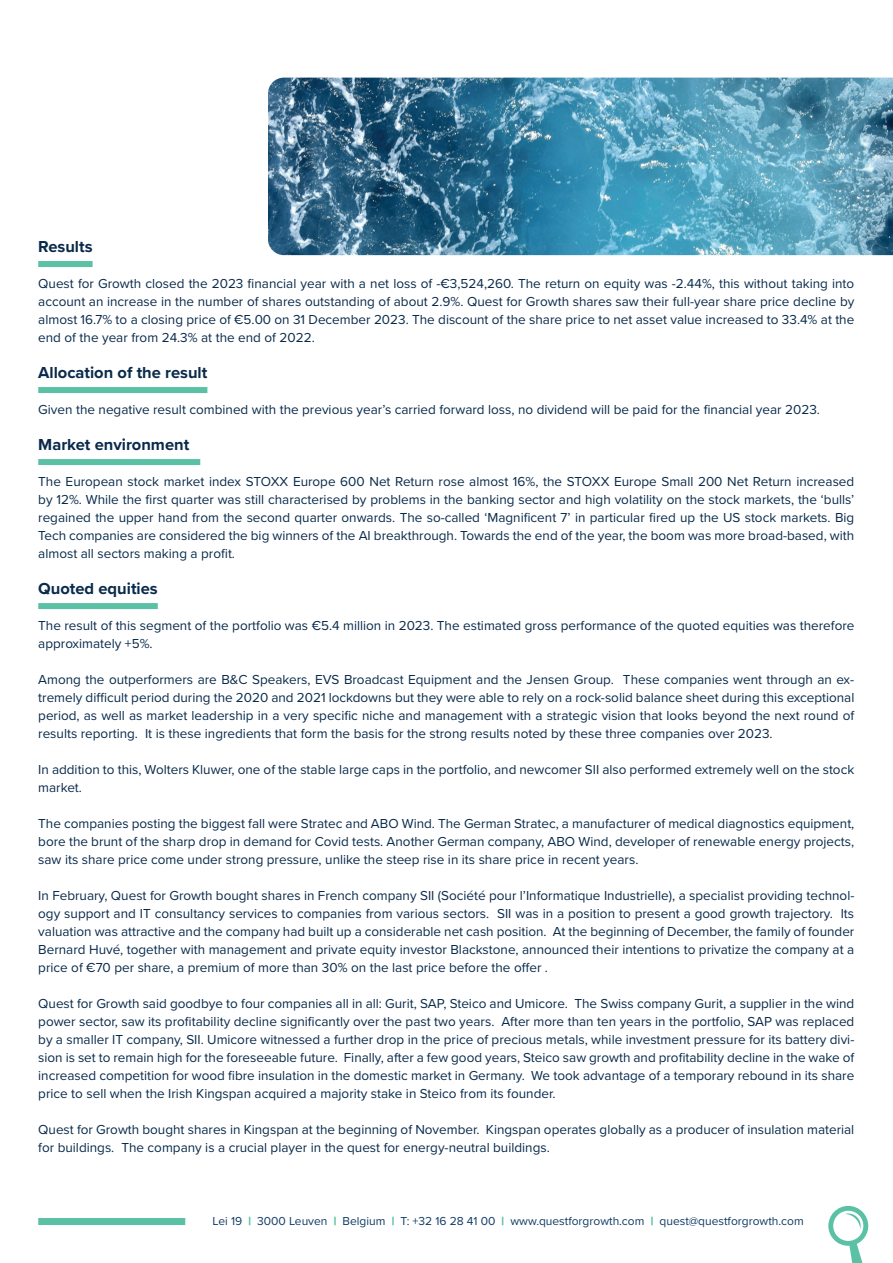
<style>
.page{position:relative;width:893px;height:1263px;background:#fff}
.page>*{position:absolute;margin:0;border:0;box-sizing:border-box;transform-origin:0 0}
.t1{font:700 16.5px "Proxima Nova";color:#092a4a}
.t2{font:13.5px/18px "Proxima Nova";color:#092a4a;text-align:justify}
.t3{font:12px "Proxima Nova";color:#0f3b63}
.s1{font-weight:900;color:#5ac1a4}
</style>
<div class="page">
<div style="left:38px;top:1218px;width:147px;height:7px;background:#5ac1a4"></div>
<svg style="left:828px;top:1206px;width:40px;height:57px"></svg>
<div style="left:38px;top:261px;width:55px;height:6px;background:#5ac1a4"></div>
<div style="left:38px;top:387px;width:169px;height:6px;background:#5ac1a4"></div>
<div style="left:38px;top:459px;width:162px;height:6px;background:#5ac1a4"></div>
<div style="left:38px;top:603px;width:120px;height:6px;background:#5ac1a4"></div>
<img style="left:268px;top:78px;width:625px;height:177px">
<p class="t1" style="left:38px;top:234px;width:56px">Results</p>
<p class="t2" style="left:38px;top:274px;width:818px">Quest for Growth closed the 2023 financial year with a net loss of -€3,524,260. The return on equity was -2.44%, this without taking into account an increase in the number of shares outstanding of about 2.9%. Quest for Growth shares saw their full-year share price decline by almost 16.7% to a closing price of €5.00 on 31 December 2023. The discount of the share price to net asset value increased to 33.4% at the end of the year from 24.3% at the end of 2022.</p>
<p class="t1" style="left:38px;top:360px;width:171px">Allocation of the result</p>
<p class="t2" style="left:38px;top:400px;width:783px">Given the negative result combined with the previous year’s carried forward loss, no dividend will be paid for the financial year 2023.</p>
<p class="t1" style="left:38px;top:432px;width:153px">Market environment</p>
<p class="t2" style="left:38px;top:472px;width:818px">The European stock market index STOXX Europe 600 Net Return rose almost 16%, the STOXX Europe Small 200 Net Return increased by 12%. While the first quarter was still characterised by problems in the banking sector and high volatility on the stock markets, the ‘bulls’ regained the upper hand from the second quarter onwards. The so-called ‘Magnificent 7’ in particular fired up the US stock markets. Big Tech companies are considered the big winners of the AI breakthrough. Towards the end of the year, the boom was more broad-based, with almost all sectors making a profit.</p>
<p class="t1" style="left:38px;top:576px;width:121px">Quoted equities</p>
<p class="t2" style="left:38px;top:616px;width:818px">The result of this segment of the portfolio was €5.4 million in 2023. The estimated gross performance of the quoted equities was therefore approximately +5%.</p>
<p class="t2" style="left:38px;top:670px;width:818px">Among the outperformers are B&amp;C Speakers, EVS Broadcast Equipment and the Jensen Group. These companies went through an ex&shy;tremely difficult period during the 2020 and 2021 lockdowns but they were able to rely on a rock-solid balance sheet during this exceptional period, as well as market leadership in a very specific niche and management with a strategic vision that looks beyond the next round of results reporting. It is these ingredients that form the basis for the strong results noted by these three companies over 2023.</p>
<p class="t2" style="left:38px;top:760px;width:817px">In addition to this, Wolters Kluwer, one of the stable large caps in the portfolio, and newcomer SII also performed extremely well on the stock market.</p>
<p class="t2" style="left:38px;top:814px;width:818px">The companies posting the biggest fall were Stratec and ABO Wind. The German Stratec, a manufacturer of medical diagnostics equipment, bore the brunt of the sharp drop in demand for Covid tests. Another German company, ABO Wind, developer of renewable energy projects, saw its share price come under strong pressure, unlike the steep rise in its share price in recent years.</p>
<p class="t2" style="left:38px;top:886px;width:818px">In February, Quest for Growth bought shares in French company SII (Société pour l’Informatique Industrielle), a specialist providing technol&shy;ogy support and IT consultancy services to companies from various sectors. SII was in a position to present a good growth trajectory. Its valuation was attractive and the company had built up a considerable net cash position. At the beginning of December, the family of founder Bernard Huvé, together with management and private equity investor Blackstone, announced their intentions to privatize the company at a price of €70 per share, a premium of more than 30% on the last price before the offer .</p>
<p class="t2" style="left:38px;top:994px;width:818px">Quest for Growth said goodbye to four companies all in all: Gurit, SAP, Steico and Umicore. The Swiss company Gurit, a supplier in the wind power sector, saw its profitability decline significantly over the past two years. After more than ten years in the portfolio, SAP was replaced by a smaller IT company, SII. Umicore witnessed a further drop in the price of precious metals, while investment pressure for its battery divi&shy;sion is set to remain high for the foreseeable future. Finally, after a few good years, Steico saw growth and profitability decline in the wake of increased competition for wood fibre insulation in the domestic market in Germany. We took advantage of a temporary rebound in its share price to sell when the Irish Kingspan acquired a majority stake in Steico from its founder.</p>
<p class="t2" style="left:38px;top:1120px;width:817px">Quest for Growth bought shares in Kingspan at the beginning of November. Kingspan operates globally as a producer of insulation material for buildings. The company is a crucial player in the quest for energy-neutral buildings.</p>
<p class="t3" style="left:213px;top:1211px;width:593px">Lei 19 <span class="s1">|</span> 3000 Leuven <span class="s1">|</span> Belgium <span class="s1">|</span> T: +32 16 28 41 00 <span class="s1">|</span> www.questforgrowth.com <span class="s1">|</span> quest@questforgrowth.com</p>
</div>
